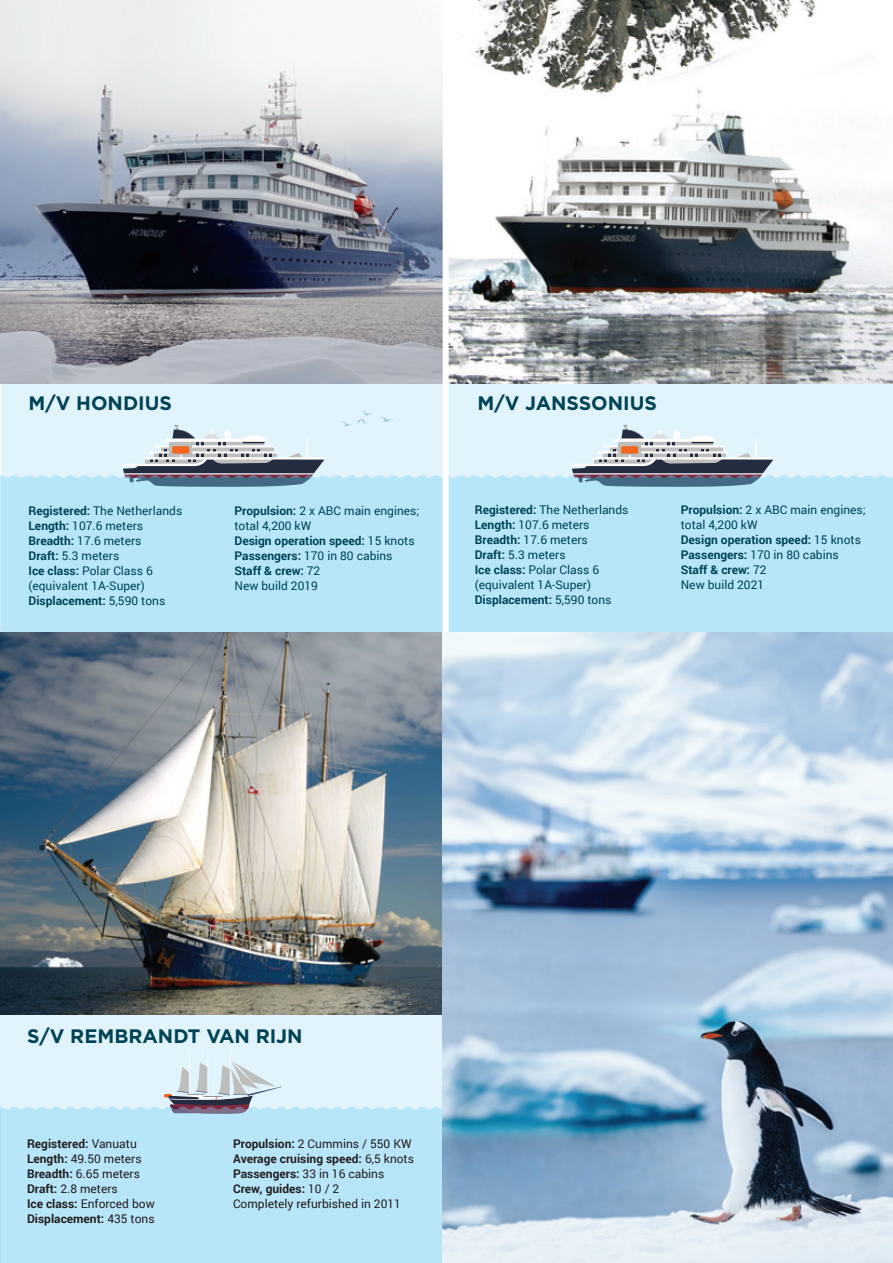
<style>
.page{position:relative;width:893px;height:1263px;background:#fff}
.page>*{position:absolute;margin:0;border:0;box-sizing:border-box;transform-origin:0 0}
.t1{font:700 19.5px "Gotham";color:#004356}
.t2{font:12px/15px "Roboto";color:#004356}
.t3{font:12px/15px "Roboto";color:#231f20}
.s1{font-weight:700}
</style>
<div class="page">
<div style="left:446px;top:383px;width:447px;height:248px;background:#e1f4fc"></div>
<svg style="left:571px;top:425px;width:204px;height:50px"></svg>
<div style="left:1px;top:383px;width:449px;height:248px;background:#e1f4fc"></div>
<svg style="left:122px;top:425px;width:204px;height:50px"></svg>
<div style="left:0;top:475px;width:443px;height:158px;background:#b8e6f9"></div>
<div style="left:449px;top:475px;width:444px;height:158px;background:#b8e6f9"></div>
<div style="left:0;top:1015px;width:446px;height:248px;background:#e1f4fc"></div>
<hr style="left:189px;top:1051px;width:1px;height:47px;background:#fff">
<hr style="left:230px;top:1047px;width:1px;height:52px;background:#fff">
<hr style="left:207px;top:1045px;width:1px;height:53px;background:#fff">
<svg style="left:164px;top:1060px;width:117px;height:47px"></svg>
<div style="left:1px;top:1107px;width:442px;height:156px;background:#b8e6f9"></div>
<svg style="left:0;top:1107px;width:1px;height:156px"></svg>
<img style="left:0;top:0;width:443px;height:383px">
<img style="left:449px;top:0;width:444px;height:383px">
<img style="left:0;top:633px;width:443px;height:382px">
<div style="left:443px;top:0;width:6px;height:1263px;background:#fff"></div>
<svg style="left:815px;top:0;width:78px;height:71px"></svg>
<svg style="left:380px;top:416px;width:13px;height:6px"></svg>
<svg style="left:341px;top:411px;width:31px;height:15px"></svg>
<img style="left:443px;top:633px;width:450px;height:630px">
<h1 class="t1" style="left:28px;top:392px;width:145px">M/V HONDIUS</h1>
<h1 class="t1" style="left:477px;top:392px;width:181px">M/V JANSSONIUS</h1>
<p class="t2" style="left:28px;top:503px;width:155px"><span class="s1">Registered:</span> The Netherlands<br><span class="s1">Length:</span> 107.6 meters<br><span class="s1">Breadth:</span> 17.6 meters<br><span class="s1">Draft:</span> 5.3 meters<br><span class="s1">Ice class:</span> Polar Class 6 (equivalent 1A-Super)<br><span class="s1">Displacement:</span> 5,590 tons</p>
<p class="t2" style="left:234px;top:503px;width:187px"><span class="s1">Propulsion:</span> 2 x ABC main engines; total 4,200 kW<br><span class="s1">Design operation speed:</span> 15 knots<br><span class="s1">Passengers:</span> 170 in 80 cabins<br><span class="s1">Staff &amp; crew:</span> 72<br>New build 2019</p>
<p class="t2" style="left:475px;top:502px;width:155px"><span class="s1">Registered:</span> The Netherlands<br><span class="s1">Length:</span> 107.6 meters<br><span class="s1">Breadth:</span> 17.6 meters<br><span class="s1">Draft:</span> 5.3 meters<br><span class="s1">Ice class:</span> Polar Class 6 (equivalent 1A-Super)<br><span class="s1">Displacement:</span> 5,590 tons</p>
<p class="t2" style="left:681px;top:502px;width:187px"><span class="s1">Propulsion:</span> 2 x ABC main engines; total 4,200 kW<br><span class="s1">Design operation speed:</span> 15 knots<br><span class="s1">Passengers:</span> 170 in 80 cabins<br><span class="s1">Staff &amp; crew:</span> 72<br>New build 2021</p>
<h1 class="t1" style="left:27px;top:1024px;width:277px">S/V REMBRANDT VAN RIJN</h1>
<p class="t3" style="left:27px;top:1136px;width:129px"><span class="s1">Registered:</span> Vanuatu<br><span class="s1">Length:</span> 49.50 meters<br><span class="s1">Breadth:</span> 6.65 meters<br><span class="s1">Draft:</span> 2.8 meters<br><span class="s1">Ice class:</span> Enforced bow<br><span class="s1">Displacement:</span> 435 tons</p>
<p class="t3" style="left:233px;top:1136px;width:183px"><span class="s1">Propulsion:</span> 2 Cummins / 550 KW<br><span class="s1">Average cruising speed:</span> 6,5 knots<br><span class="s1">Passengers:</span> 33 in 16 cabins<br><span class="s1">Crew, guides:</span> 10 / 2<br>Completely refurbished in 2011</p>
</div>
